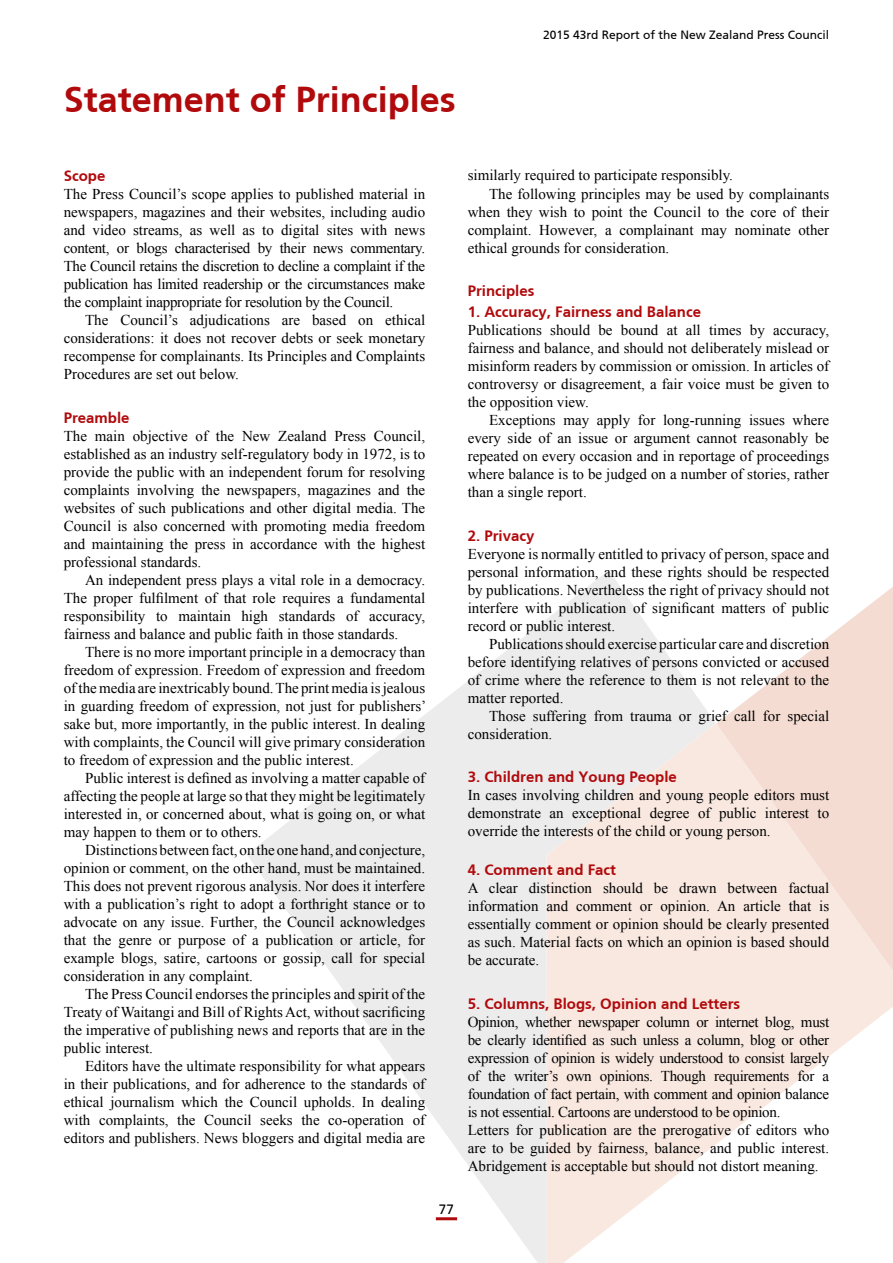
<style>
.page{position:relative;width:893px;height:1263px;background:#fff}
.page>*{position:absolute;margin:0;border:0;box-sizing:border-box;transform-origin:0 0}
.t1{font:700 36px "Frutiger CE";color:#b10a0c}
.t2{font:15px/18px "Times New Roman";color:#000;text-align:justify}
.t3{font:15px/18px "Times New Roman";letter-spacing:-.02em;color:#000}
.t4{font:700 15px "Frutiger CE";color:#b10a0c}
.t5{font:13.5px "Frutiger CE";color:#000}
.t6{font:12px "Frutiger CE";color:#000}
</style>
<div class="page">
<svg style="left:247px;top:571px;width:468px;height:692px"></svg>
<svg style="left:547px;top:723px;width:346px;height:540px;fill:#f8e8e0"></svg>
<svg style="left:716px;top:587px;width:177px;height:384px;fill:#f5e2da"></svg>
<hr style="left:436px;top:1217px;width:21px;height:3px;background:#b10a0c">
<h1 class="t1" style="left:64px;top:78px;width:394px">Statement of Principles</h1>
<p class="t6" style="left:543px;top:28px;width:288px">2015 43rd Report of the New Zealand Press Council</p>
<p class="t4" style="left:64px;top:167px;width:43px">Scope</p>
<p class="t2" style="left:64px;top:185px;width:363px">The Press Council’s scope applies to published material in newspapers, magazines and their websites, including audio and video streams, as well as to digital sites with news content, or blogs characterised by their news commentary.<br>The Council retains the discretion to decline a complaint if the publication has limited readership or the circumstances make the complaint inappropriate for resolution by the Council.</p>
<p class="t2" style="left:64px;top:311px;width:363px;text-indent:21px">The Council’s adjudications are based on ethical considerations: it does not recover debts or seek monetary recompense for complainants. Its Principles and Complaints Procedures are set out below.</p>
<p class="t4" style="left:64px;top:408px;width:67px">Preamble</p>
<p class="t2" style="left:64px;top:426px;width:363px">The main objective of the New Zealand Press Council, established as an industry self-regulatory body in 1972, is to provide the public with an independent forum for resolving complaints involving the newspapers, magazines and the websites of such publications and other digital media. The Council is also concerned with promoting media freedom and maintaining the press in accordance with the highest professional standards.</p>
<p class="t2" style="left:64px;top:570px;width:363px;text-indent:21px">An independent press plays a vital role in a democracy.<br>The proper fulfilment of that role requires a fundamental responsibility to maintain high standards of accuracy, fairness and balance and public faith in those standards.</p>
<p class="t2" style="left:64px;top:642px;width:364px;text-indent:21px">There is no more important principle in a democracy than freedom of expression. Freedom of expression and freedom of the media are inextricably bound. The print media is jealous in guarding freedom of expression, not just for publishers’ sake but, more importantly, in the public interest. In dealing with complaints, the Council will give primary consideration to freedom of expression and the public interest.</p>
<p class="t2" style="left:64px;top:768px;width:363px;text-indent:21px">Public interest is defined as involving a matter capable of affecting the people at large so that they might be legitimately interested in, or concerned about, what is going on, or what may happen to them or to others.</p>
<p class="t2" style="left:64px;top:840px;width:363px;text-indent:21px">Distinctions between fact, on the one hand, and conjecture, opinion or comment, on the other hand, must be maintained.<br>This does not prevent rigorous analysis. Nor does it interfere with a publication’s right to adopt a forthright stance or to advocate on any issue. Further, the Council acknowledges that the genre or purpose of a publication or article, for example blogs, satire, cartoons or gossip, call for special consideration in any complaint.</p>
<p class="t2" style="left:64px;top:984px;width:363px;text-indent:21px">The Press Council endorses the principles and spirit of the Treaty of Waitangi and Bill of Rights Act, without sacrificing the imperative of publishing news and reports that are in the public interest.</p>
<p class="t2" style="left:64px;top:1056px;width:363px;text-indent:21px">Editors have the ultimate responsibility for what appears in their publications, and for adherence to the standards of ethical journalism which the Council upholds. In dealing with complaints, the Council seeks the co-operation of editors and publishers. News bloggers and digital media are</p>
<p class="t5" style="left:439px;top:1202px;width:17px">77</p>
<p class="t2" style="left:468px;top:166px;width:267px">similarly required to participate responsibly.</p>
<p class="t2" style="left:489px;top:184px;width:342px">The following principles may be used by complainants</p>
<p class="t2" style="left:468px;top:202px;width:363px">when they wish to point the Council to the core of their</p>
<p class="t2" style="left:468px;top:220px;width:363px">complaint. However, a complainant may nominate other</p>
<p class="t2" style="left:468px;top:238px;width:203px">ethical grounds for consideration.</p>
<p class="t4" style="left:468px;top:281px;width:68px">Principles</p>
<p class="t4" style="left:468px;top:303px;width:235px">1. Accuracy, Fairness and Balance</p>
<p class="t2" style="left:468px;top:321px;width:363px">Publications should be bound at all times by accuracy, fairness and balance, and should not deliberately mislead or misinform readers by commission or omission. In articles of controversy or disagreement, a fair voice must be given to the opposition view.</p>
<p class="t2" style="left:468px;top:411px;width:363px;text-indent:21px">Exceptions may apply for long-running issues where every side of an issue or argument cannot reasonably be repeated on every occasion and in reportage of proceedings where balance is to be judged on a number of stories, rather than a single report.</p>
<p class="t4" style="left:468px;top:526px;width:68px">2. Privacy</p>
<p class="t2" style="left:468px;top:544px;width:363px">Everyone is normally entitled to privacy of person, space and personal information, and these rights should be respected by publications. Nevertheless the right of privacy should not interfere with publication of significant matters of public record or public interest.</p>
<p class="t2" style="left:468px;top:634px;width:363px;text-indent:21px">Publications should exercise particular care and discretion before identifying relatives of persons convicted or accused of crime where the reference to them is not relevant to the matter reported.</p>
<p class="t2" style="left:468px;top:706px;width:363px;text-indent:21px">Those suffering from trauma or grief call for special consideration.</p>
<p class="t4" style="left:468px;top:767px;width:211px">3. Children and Young People</p>
<p class="t2" style="left:468px;top:785px;width:363px">In cases involving children and young people editors must demonstrate an exceptional degree of public interest to override the interests of the child or young person.</p>
<p class="t4" style="left:468px;top:861px;width:150px">4. Comment and Fact</p>
<p class="t2" style="left:468px;top:879px;width:363px">A clear distinction should be drawn between factual information and comment or opinion. An article that is essentially comment or opinion should be clearly presented as such. Material facts on which an opinion is based should be accurate.</p>
<p class="t4" style="left:468px;top:994px;width:274px">5. Columns, Blogs, Opinion and Letters</p>
<p class="t3" style="left:468px;top:1012px;width:363px">Opinion, whether newspaper column or internet blog, must be clearly identified as such unless a column, blog or other expression of opinion is widely understood to consist largely of the writer’s own opinions. Though requirements for a foundation of fact pertain, with comment and opinion balance is not essential. Cartoons are understood to be opinion.<br>Letters for publication are the prerogative of editors who are to be guided by fairness, balance, and public interest.<br>Abridgement is acceptable but should not distort meaning.</p>
</div>
